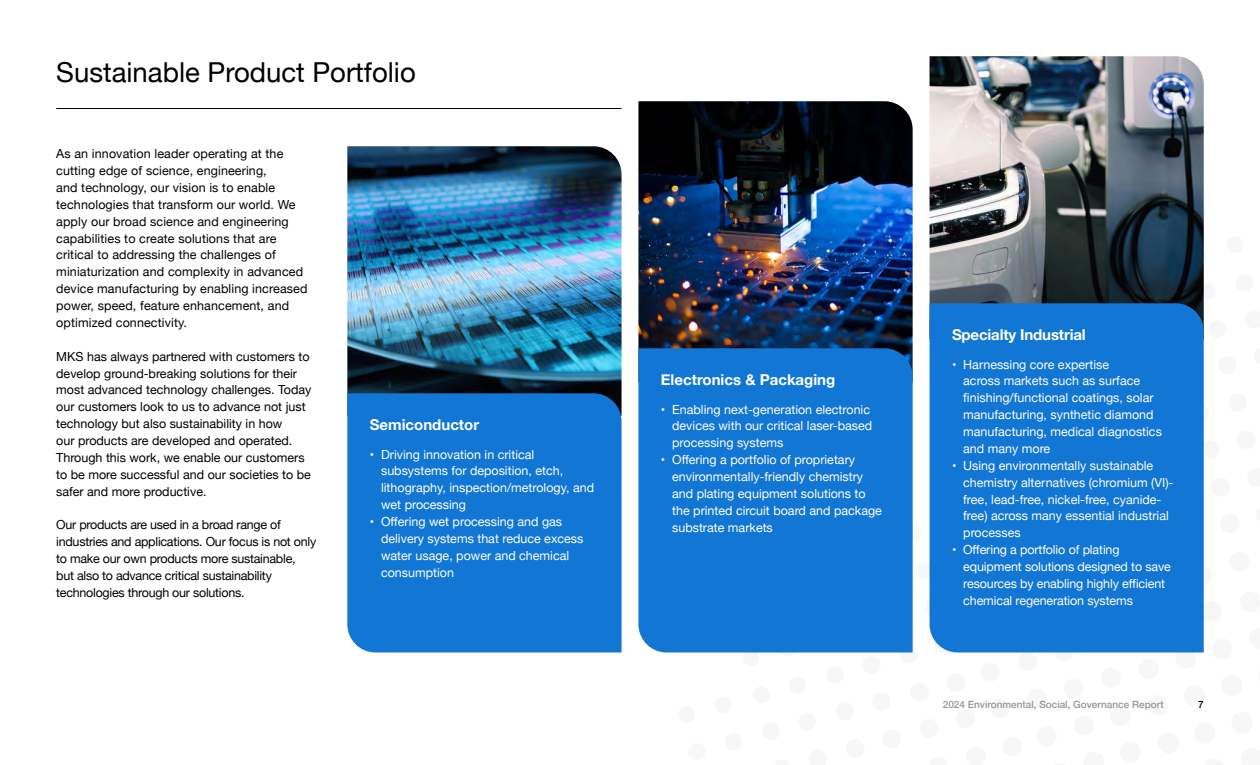
<style>
.page{position:relative;width:1260px;height:765px;background:#fff}
.page>*{position:absolute;margin:0;border:0;box-sizing:border-box;transform-origin:0 0}
.t1{font:27.5px "Helvetica Neue";color:#000}
.t2{font:700 15px "Helvetica Neue";color:#fff}
.t3{font:12.5px/16.9px "Helvetica Neue";color:#fff}
.t4{font:12.5px/16.9px "Helvetica Neue";color:#000}
.t5{font:12.5px/16.9px "Helvetica Neue";letter-spacing:-.02em;color:#000}
.t6{font:500 10px "Helvetica Neue";color:#939598}
.t7{font:500 10px "Helvetica Neue";color:#000}
</style>
<div class="page">
<svg style="left:1175px;top:652px;width:22px;height:1px"></svg>
<svg style="left:1054px;top:652px;width:21px;height:1px"></svg>
<svg style="left:1017px;top:652px;width:21px;height:1px"></svg>
<svg style="left:929px;top:597px;width:1px;height:20px"></svg>
<svg style="left:929px;top:561px;width:1px;height:19px"></svg>
<img style="left:347px;top:146px;width:275px;height:247px">
<img style="left:638px;top:101px;width:275px;height:247px">
<img style="left:930px;top:56px;width:274px;height:247px">
<hr style="left:56px;top:108px;width:566px;height:1px;background:#000">
<div style="left:347px;top:393px;width:275px;height:260px;background:#1276d4"></div>
<div style="left:638px;top:348px;width:275px;height:305px;background:#1276d4"></div>
<div style="left:930px;top:303px;width:274px;height:349px;background:#1276d4"></div>
<h1 class="t1" style="left:56px;top:53px;width:361px">Sustainable Product Portfolio</h1>
<p class="t4" style="left:56px;top:146px;width:253px">As an innovation leader operating at the cutting edge of science, engineering,<br>and technology, our vision is to enable technologies that transform our world. We apply our broad science and engineering capabilities to create solutions that are critical to addressing the challenges of miniaturization and complexity in advanced device manufacturing by enabling increased power, speed, feature enhancement, and optimized connectivity.</p>
<p class="t4" style="left:56px;top:348px;width:257px">MKS has always partnered with customers to develop ground-breaking solutions for their most advanced technology challenges. Today our customers look to us to advance not just technology but also sustainability in how<br>our products are developed and operated.<br>Through this work, we enable our customers to be more successful and our societies to be safer and more productive.</p>
<p class="t5" style="left:56px;top:517px;width:262px">Our products are used in a broad range of industries and applications. Our focus is not only to make our own products more sustainable, but also to advance critical sustainability technologies through our solutions.</p>
<p class="t2" style="left:370px;top:413px;width:111px">Semiconductor</p>
<p class="t3" style="left:381px;top:446px;width:215px;text-indent:-11px">• Driving innovation in critical subsystems for deposition, etch, lithography, inspection/metrology, and wet processing</p>
<p class="t3" style="left:381px;top:514px;width:204px;text-indent:-11px">• Offering wet processing and gas delivery systems that reduce excess water usage, power and chemical consumption</p>
<p class="t2" style="left:661px;top:368px;width:176px">Electronics &amp; Packaging</p>
<p class="t3" style="left:672px;top:401px;width:201px;text-indent:-11px">• Enabling next-generation electronic devices with our critical laser-based processing systems</p>
<p class="t3" style="left:672px;top:452px;width:211px;text-indent:-11px">• Offering a portfolio of proprietary environmentally-friendly chemistry and plating equipment solutions to the printed circuit board and package substrate markets</p>
<p class="t2" style="left:952px;top:323px;width:135px">Specialty Industrial</p>
<p class="t3" style="left:963px;top:356px;width:200px;text-indent:-11px">• Harnessing core expertise<br>across markets such as surface finishing/functional coatings, solar manufacturing, synthetic diamond manufacturing, medical diagnostics and many more</p>
<p class="t3" style="left:963px;top:458px;width:212px;text-indent:-11px">• Using environmentally sustainable chemistry alternatives (chromium (VI)- free, lead-free, nickel-free, cyanide&shy;free) across many essential industrial processes</p>
<p class="t3" style="left:963px;top:542px;width:209px;text-indent:-11px">• Offering a portfolio of plating equipment solutions designed to save resources by enabling highly efficient chemical regeneration systems</p>
<p class="t6" style="left:943px;top:696px;width:222px">2024 Environmental, Social, Governance Report</p>
<p class="t7" style="left:1198px;top:696px;width:7px">7</p>
</div>
